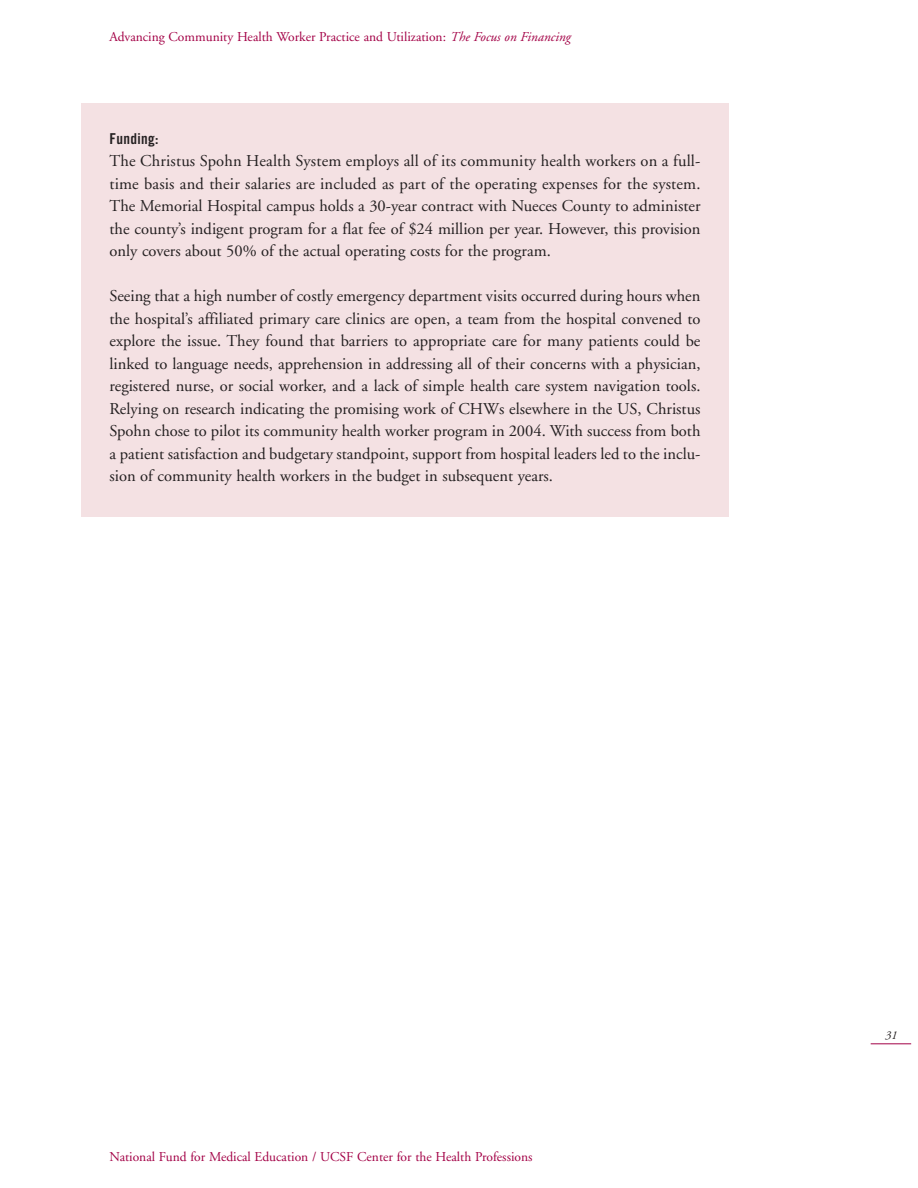
<style>
.page{position:relative;width:918px;height:1188px;background:#fff}
.page>*{position:absolute;margin:0;border:0;box-sizing:border-box;transform-origin:0 0}
.t1{font:16.5px/22.5px "Adobe Garamond";color:#231f20;text-align:justify}
.t2{font:15px "Trade Gothic Bold Cond Twenty";letter-spacing:.02em;color:#231f20}
.t3{font:13.5px "Adobe Garamond";color:#a30146}
.t4{font:italic 12px "Adobe Garamond";color:#231f20}
.s1{font-style:italic}
</style>
<div class="page">
<div style="left:81px;top:104px;width:648px;height:413px;background:#f4e1e3"></div>
<hr style="left:871px;top:1043px;width:40px;height:1px;background:#a30146">
<p class="t3" style="left:110px;top:32px;width:462px">Advancing Community Health Worker Practice and Utilization: <span class="s1">The Focus on Financing</span></p>
<p class="t2" style="left:110px;top:133px;width:50px">Funding:</p>
<p class="t1" style="left:110px;top:151px;width:593px">The Christus Spohn Health System employs all of its community health workers on a full&shy;time basis and their salaries are included as part of the operating expenses for the system.<br>The Memorial Hospital campus holds a 30-year contract with Nueces County to administer the county’s indigent program for a flat fee of $24 million per year. However, this provision only covers about 50% of the actual operating costs for the program.</p>
<p class="t1" style="left:109px;top:286px;width:593px">Seeing that a high number of costly emergency department visits occurred during hours when the hospital’s affiliated primary care clinics are open, a team from the hospital convened to explore the issue. They found that barriers to appropriate care for many patients could be linked to language needs, apprehension in addressing all of their concerns with a physician, registered nurse, or social worker, and a lack of simple health care system navigation tools.<br>Relying on research indicating the promising work of CHWs elsewhere in the US, Christus Spohn chose to pilot its community health worker program in 2004. With success from both a patient satisfaction and budgetary standpoint, support from hospital leaders led to the inclu&shy;sion of community health workers in the budget in subsequent years.</p>
<p class="t3" style="left:110px;top:1151px;width:425px">National Fund for Medical Education / UCSF Center for the Health Professions</p>
<p class="t4" style="left:885px;top:1030px;width:13px">31</p>
</div>
